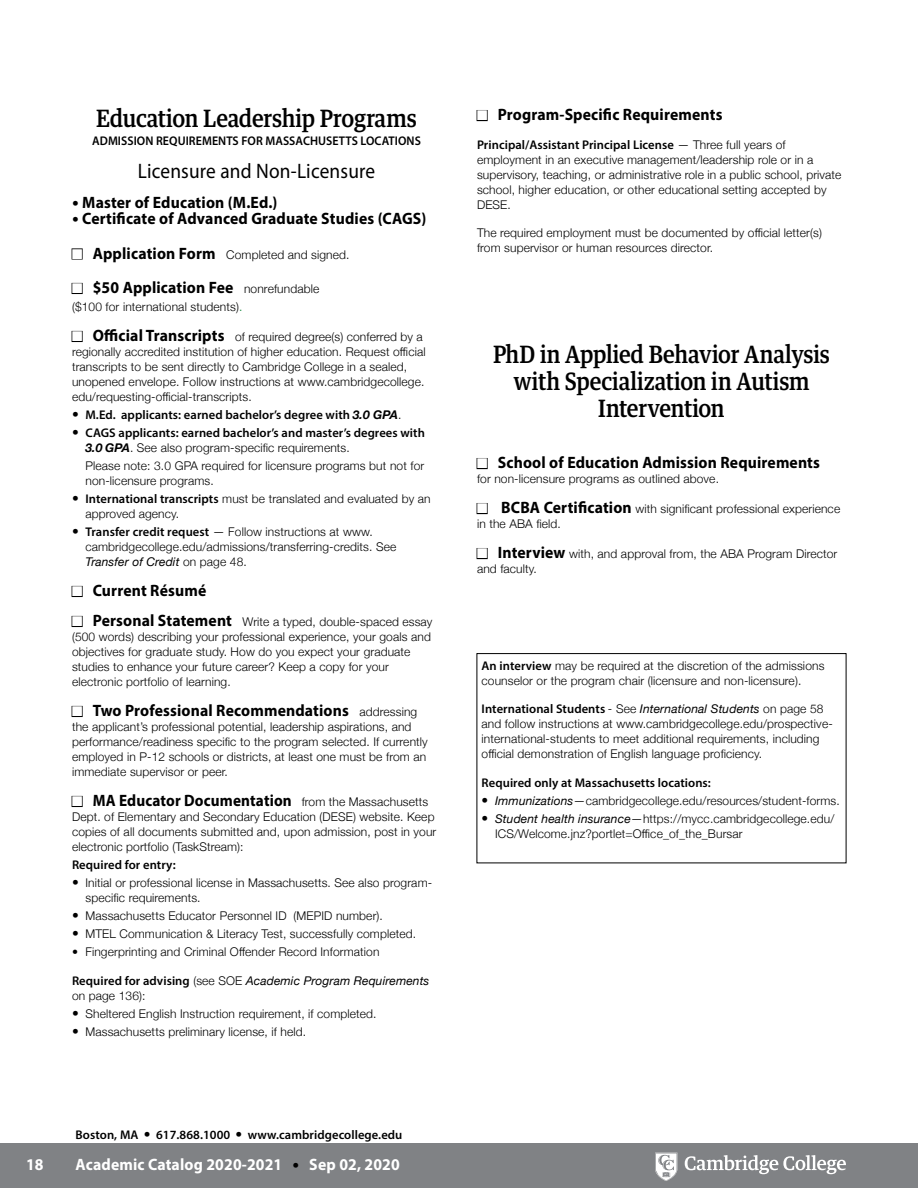
<style>
.page{position:relative;width:918px;height:1188px;background:#fff}
.page>*{position:absolute;margin:0;border:0;box-sizing:border-box;transform-origin:0 0}
.cht_h2-egypt{font:500 24px/27px "Guardian Text Egyp";letter-spacing:-.01em;color:#000;text-align:center;scale:.9 1}
.t1{font:21px "Myriad Pro";letter-spacing:.01em;color:#000;scale:.92 1}
.txt-9{font:700 16.5px "Myriad Pro";letter-spacing:.01em;color:#000;scale:.95 1}
.txt-2{font:700 16.5px "Myriad Pro";letter-spacing:.01em;color:#000;scale:.95 1}
.txt-2-2{font:700 16.5px "Myriad Pro";letter-spacing:.01em;color:#000;scale:.92 1}
.t2{font:700 16.5px "Myriad Pro";letter-spacing:.01em;color:#fff;scale:.95 1}
.txt-9-2{font:600 12.6px "Myriad Pro";letter-spacing:.005em;color:#000}
.bul-2{font:600 12.6px "Myriad Pro";letter-spacing:.005em;color:#000}
.txt-2-3{font:600 12.6px "Myriad Pro";letter-spacing:.005em;color:#000}
.txt-9-3{font:600 12.6px "Myriad Pro";letter-spacing:.005em;color:#000;scale:.95 1}
.txt-9-4{font:300 12px/15px "Helvetica Neue";letter-spacing:.01em;color:#000}
.bul-2-2{font:300 12px/15px "Helvetica Neue";letter-spacing:.01em;color:#000}
.txt-2-4{font:300 12px/15px "Helvetica Neue";letter-spacing:.01em;color:#000}
.bul-9{font:300 12px/15px "Helvetica Neue";letter-spacing:.01em;color:#000}
.txt-2-5{font:italic 12px/15px "Helvetica Neue";letter-spacing:.01em;color:#000}
.s1{font-family:"Helvetica Neue";font-weight:300;font-size:13.5px}
.s2{font-family:"Myriad Pro";font-weight:700;font-size:16.5px}
.s3{font-family:"Helvetica Neue";font-weight:300;font-size:12px}
.s4{color:#0c8437}
.s5{font-family:"Helvetica Neue";font-weight:700;font-style:italic;font-size:12px}
.s6{font-weight:700;font-style:italic}
.s7{font-size:13.5px}
.s8{font-family:"Myriad Pro";font-weight:600;font-size:12.6px}
.s9{font-weight:400;font-style:italic}
.s10{font-family:"Myriad Pro";font-weight:600;font-style:normal;font-size:12.6px}
.s11{font-weight:300;font-style:normal}
.s12{font-family:"Helvetica Neue";font-weight:300;font-size:13.5px;color:#000}
.s13{font-family:"Helvetica Neue";font-weight:400;font-style:italic;font-size:12px}
</style>
<div class="page">
<div style="left:0;top:1143px;width:918px;height:45px;background:#808285"></div>
<svg style="left:655px;top:1153px;width:191px;height:28px"></svg>
<div style="left:72px;top:283px;width:11px;height:11px;border:2px solid #000"></div>
<div style="left:72px;top:331px;width:11px;height:11px;border:2px solid #000"></div>
<div style="left:72px;top:586px;width:11px;height:11px;border:2px solid #000"></div>
<div style="left:72px;top:616px;width:11px;height:11px;border:2px solid #000"></div>
<div style="left:72px;top:706px;width:11px;height:11px;border:2px solid #000"></div>
<div style="left:72px;top:796px;width:11px;height:11px;border:2px solid #000"></div>
<div style="left:477px;top:110px;width:11px;height:11px;border:2px solid #000"></div>
<div style="left:477px;top:458px;width:11px;height:11px;border:2px solid #000"></div>
<div style="left:477px;top:503px;width:11px;height:11px;border:2px solid #000"></div>
<div style="left:477px;top:548px;width:11px;height:11px;border:2px solid #000"></div>
<div style="left:477px;top:653px;width:369px;height:210px;border:1px solid #000"></div>
<svg style="left:72px;top:249px;width:10px;height:10px"></svg>
<svg style="left:72px;top:284px;width:10px;height:9px"></svg>
<svg style="left:72px;top:332px;width:10px;height:9px"></svg>
<svg style="left:72px;top:587px;width:10px;height:9px"></svg>
<svg style="left:72px;top:617px;width:10px;height:9px"></svg>
<svg style="left:72px;top:707px;width:10px;height:9px"></svg>
<svg style="left:72px;top:797px;width:10px;height:9px"></svg>
<svg style="left:477px;top:111px;width:10px;height:9px"></svg>
<svg style="left:477px;top:459px;width:10px;height:9px"></svg>
<svg style="left:477px;top:504px;width:10px;height:9px"></svg>
<svg style="left:477px;top:549px;width:10px;height:9px"></svg>
<p class="cht_h2-egypt" style="left:96px;top:102px;width:358px">Education Leadership Programs</p>
<p class="txt-9-3" style="left:92px;top:133px;width:348px">ADMISSION REQUIREMENTS FOR MASSACHUSETTS LOCATIONS</p>
<p class="t1" style="left:138px;top:158px;width:260px">Licensure and Non-Licensure</p>
<p class="txt-2" style="left:72px;top:191px;width:218px"><span class="s1">•</span> Master of Education (M.Ed.)</p>
<p class="txt-2" style="left:72px;top:208px;width:375px"><span class="s1">•</span> Certificate of Advanced Graduate Studies (CAGS)</p>
<p class="txt-2-4" style="left:93px;top:246px;width:258px"><span class="s2">Application Form</span> Completed and signed.</p>
<p class="txt-2" style="left:93px;top:277px;width:240px">$50 Application Fee <span class="s3">nonrefundable</span></p>
<p class="txt-9-4" style="left:72px;top:299px;width:172px">($100 for international students)<span class="s4">.</span></p>
<p class="txt-2-4" style="left:72px;top:329px;width:355px;text-indent:21px"><span class="s2">Official Transcripts</span> of required degree(s) conferred by a regionally accredited institution of higher education. Request official transcripts to be sent directly to Cambridge College in a sealed, unopened envelope. Follow instructions at www.cambridgecollege. edu/requesting-official-transcripts.</p>
<p class="bul-2" style="left:72px;top:407px;width:331px"><span class="s1">•</span> M.Ed. applicants: earned bachelor’s degree with <span class="s5">3.0 GPA</span><span class="s3">.</span></p>
<p class="bul-2" style="left:72px;top:425px;width:354px"><span class="s1">•</span> CAGS applicants: earned bachelor’s and master’s degrees with</p>
<p class="bul-2-2" style="left:86px;top:440px;width:266px"><span class="s6">3.0 GPA</span>. See also program-specific requirements.</p>
<p class="bul-2-2" style="left:86px;top:458px;width:340px">Please note: 3.0 GPA required for licensure programs but not for non-licensure programs.</p>
<p class="bul-2-2" style="left:86px;top:491px;width:347px;text-indent:-14px"><span class="s7">•</span> <span class="s8">International transcripts</span> must be translated and evaluated by an approved agency.</p>
<p class="bul-9" style="left:86px;top:524px;width:312px;text-indent:-14px"><span class="s7">•</span> <span class="s8">Transfer credit request</span> — Follow instructions at www. cambridgecollege.edu/admissions/transferring-credits. See<br><span class="s9">Transfer of Credit</span> on page 48.</p>
<p class="txt-9" style="left:93px;top:580px;width:121px">Current Résumé</p>
<p class="txt-9-4" style="left:72px;top:614px;width:362px;text-indent:21px"><span class="s2">Personal Statement</span> Write a typed, double-spaced essay (500 words) describing your professional experience, your goals and objectives for graduate study. How do you expect your graduate studies to enhance your future career? Keep a copy for your electronic portfolio of learning.</p>
<p class="txt-9" style="left:93px;top:700px;width:343px">Two Professional Recommendations <span class="s3">addressing</span></p>
<p class="txt-9-4" style="left:72px;top:719px;width:357px">the applicant’s professional potential, leadership aspirations, and performance/readiness specific to the program selected. If currently employed in P-12 schools or districts, at least one must be from an immediate supervisor or peer.</p>
<p class="txt-2-2" style="left:93px;top:790px;width:366px">MA Educator Documentation <span class="s3">from the Massachusetts</span></p>
<p class="txt-2-4" style="left:72px;top:809px;width:366px">Dept. of Elementary and Secondary Education (DESE) website. Keep copies of all documents submitted and, upon admission, post in your electronic portfolio (TaskStream):</p>
<p class="txt-2-3" style="left:72px;top:857px;width:105px">Required for entry:</p>
<p class="bul-2-2" style="left:86px;top:875px;width:348px;text-indent:-14px"><span class="s7">•</span> Initial or professional license in Massachusetts. See also program&shy;specific requirements.</p>
<p class="bul-2-2" style="left:72px;top:908px;width:312px"><span class="s7">•</span> Massachusetts Educator Personnel ID (MEPID number).</p>
<p class="bul-2-2" style="left:72px;top:926px;width:346px"><span class="s7">•</span> MTEL Communication &amp; Literacy Test, successfully completed.</p>
<p class="bul-9" style="left:72px;top:944px;width:309px">• Fingerprinting and Criminal Offender Record Information</p>
<p class="txt-2-5" style="left:72px;top:974px;width:359px"><span class="s10">Required for advising</span> <span class="s11">(see SOE</span> Academic Program Requirements <span class="s11">on page 136):</span></p>
<p class="bul-2-2" style="left:72px;top:1005px;width:306px"><span class="s7">•</span> Sheltered English Instruction requirement, if completed.</p>
<p class="bul-9" style="left:72px;top:1023px;width:236px"><span class="s7">•</span> Massachusetts preliminary license, if held.</p>
<p class="txt-9-2" style="left:76px;top:1127px;width:328px">Boston, MA <span class="s1">•</span> 617.868.1000 <span class="s1">•</span> www.cambridgecollege.edu</p>
<h3 class="t2" style="left:26px;top:1154px;width:20px">18</h3>
<h3 class="t2" style="left:76px;top:1154px;width:343px">Academic Catalog 2020-2021 <span class="s12">•</span> Sep 02, 2020</h3>
<p class="txt-9" style="left:498px;top:104px;width:238px">Program-Specific Requirements</p>
<p class="txt-9-2" style="left:477px;top:137px;width:310px">Principal/Assistant Principal License <span class="s3">— Three full years of</span></p>
<p class="txt-9-4" style="left:477px;top:151px;width:366px">employment in an executive management/leadership role or in a supervisory, teaching, or administrative role in a public school, private school, higher education, or other educational setting accepted by DESE.</p>
<p class="txt-9-4" style="left:477px;top:225px;width:346px">The required employment must be documented by official letter(s) from supervisor or human resources director.</p>
<p class="cht_h2-egypt" style="left:493px;top:339px;width:376px">PhD in Applied Behavior Analysis with Specialization in Autism<br>Intervention</p>
<p class="txt-9" style="left:498px;top:452px;width:341px">School of Education Admission Requirements</p>
<p class="txt-9-4" style="left:477px;top:471px;width:244px">for non-licensure programs as outlined above.</p>
<p class="txt-9-4" style="left:477px;top:501px;width:365px;text-indent:24px"><span class="s2">BCBA Certification</span> with significant professional experience in the ABA field.</p>
<p class="txt-9-4" style="left:477px;top:546px;width:362px;text-indent:21px"><span class="s2">Interview</span> with, and approval from, the ABA Program Director and faculty.</p>
<p class="txt-9-4" style="left:482px;top:657px;width:344px"><span class="s8">An interview</span> may be required at the discretion of the admissions counselor or the program chair (licensure and non-licensure).</p>
<p class="txt-9-2" style="left:482px;top:701px;width:343px">International Students <span class="s3">- See</span> <span class="s13">International Students</span> <span class="s3">on page 58</span></p>
<p class="txt-9-4" style="left:482px;top:716px;width:353px">and follow instructions at www.cambridgecollege.edu/prospective&shy;international-students to meet additional requirements, including official demonstration of English language proficiency.</p>
<p class="txt-2-3" style="left:482px;top:775px;width:231px">Required only at Massachusetts locations:</p>
<p class="bul-2-2" style="left:482px;top:792px;width:360px"><span class="s7">•</span> <span class="s9">Immunizations</span>—cambridgecollege.edu/resources/student-forms.</p>
<p class="bul-9" style="left:495px;top:810px;width:341px;text-indent:-14px"><span class="s7">•</span> <span class="s9">Student health insurance</span>—https://mycc.cambridgecollege.edu/<br>ICS/Welcome.jnz?portlet=Office_of_the_Bursar</p>
</div>
